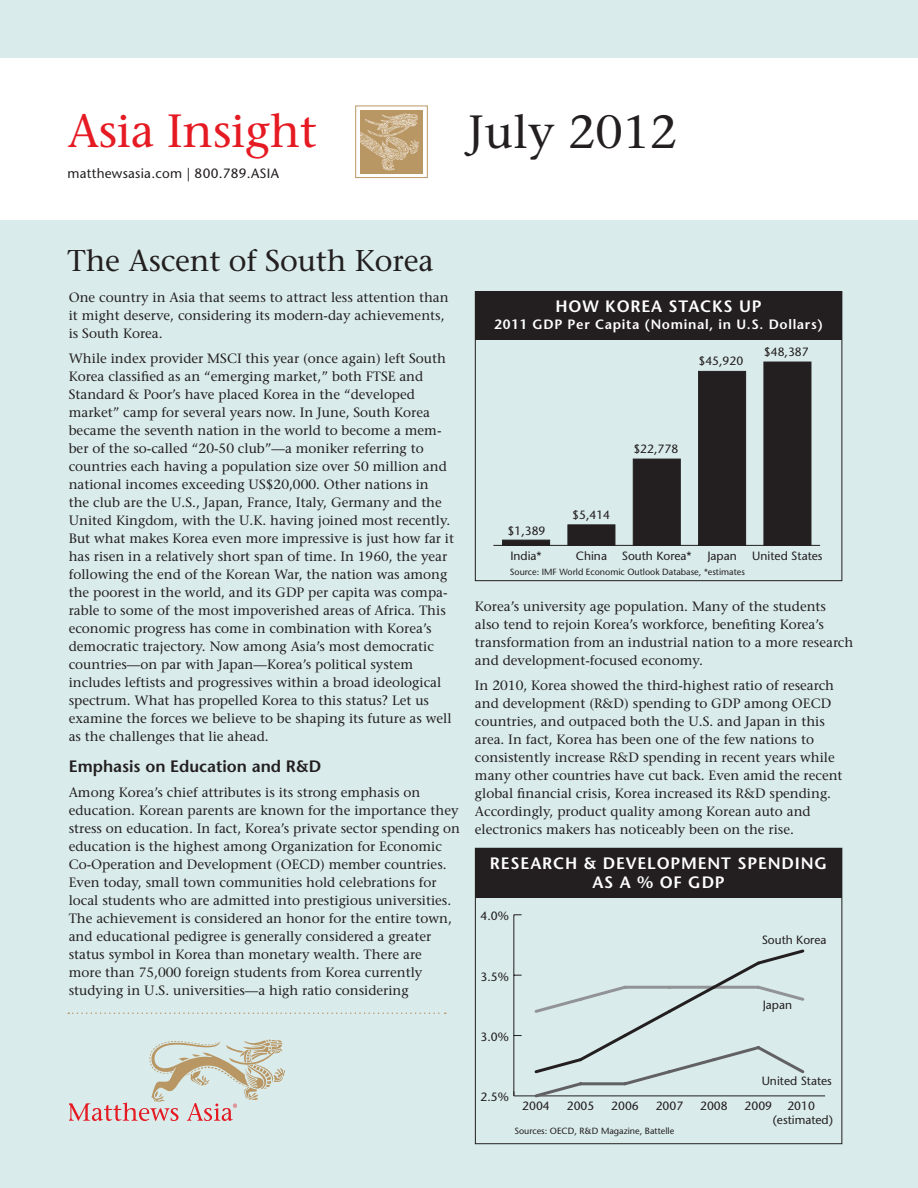
<style>
.page{position:relative;width:918px;height:1188px;background:#daebeb}
.page>*{position:absolute;margin:0;border:0;box-sizing:border-box;transform-origin:0 0}
.t1{font:500 46.5px "Stone Serif Std";letter-spacing:-.01em;color:#e51a23}
._1_Date{font:500 46.5px "Stone Serif Std";letter-spacing:.01em;color:#231f20}
._3_Body_text{font:500 30px "Stone Serif Std";letter-spacing:-.005em;color:#231f20}
.t2{font:600 16.5px/19.5px "Stone Sans Std";letter-spacing:.05em;color:#fff;text-align:center}
._2_Subhead{font:600 16.5px "Stone Sans Std";color:#231f20}
._3_Body_text-2{font:500 13.5px/18px "Stone Serif Std";color:#231f20}
.t3{font:600 13.5px "Stone Sans Std";letter-spacing:.05em;color:#fff}
.t4{font:500 13.5px "Stone Sans Std";letter-spacing:.02em;color:#231f20}
.t5{font:500 12px/14.4px "Stone Sans Std";color:#231f20;text-align:center}
.t6{font:500 9px "Stone Sans Std";color:#231f20}
</style>
<div class="page">
<div style="left:0;top:58px;width:918px;height:162px;background:#fff"></div>
<svg style="left:68px;top:1012px;width:378px;height:2px"></svg>
<svg style="left:69px;top:1040px;width:216px;height:81px"></svg>
<div style="left:356px;top:106px;width:72px;height:72px;border:1px solid #b99765"></div>
<img style="left:360px;top:110px;width:63px;height:63px">
<div style="left:475px;top:291px;width:367px;height:48px;background:#231f20"></div>
<hr style="left:493px;top:545px;width:327px;height:1px;background:#231f20">
<div style="left:502px;top:540px;width:48px;height:6px;background:#231f20"></div>
<div style="left:568px;top:524px;width:47px;height:22px;background:#231f20;border:1px solid #231f20"></div>
<div style="left:633px;top:459px;width:48px;height:87px;background:#231f20;border:1px solid #231f20"></div>
<div style="left:698px;top:371px;width:48px;height:175px;background:#231f20"></div>
<div style="left:764px;top:362px;width:47px;height:184px;background:#231f20"></div>
<div style="left:475px;top:291px;width:367px;height:290px;border:1px solid #231f20"></div>
<div style="left:475px;top:848px;width:367px;height:50px;background:#231f20"></div>
<div style="left:475px;top:848px;width:367px;height:296px;border:1px solid #231f20"></div>
<hr style="left:514px;top:1096px;width:311px;height:1px;background:#231f20">
<hr style="left:514px;top:915px;width:1px;height:181px;background:#231f20">
<svg style="left:532px;top:949px;width:275px;height:149px"></svg>
<p class="t1" style="left:68px;top:103px;width:251px">Asia Insight</p>
<p class="t4" style="left:68px;top:165px;width:213px">matthewsasia.com | 800.789.ASIA</p>
<p class="_3_Body_text" style="left:68px;top:243px;width:368px">The Ascent of South Korea</p>
<p class="_1_Date" style="left:468px;top:104px;width:210px">July 2012</p>
<p class="_3_Body_text-2" style="left:69px;top:288px;width:381px">One country in Asia that seems to attract less attention than it might deserve, considering its modern-day achievements, is South Korea.</p>
<p class="_3_Body_text-2" style="left:69px;top:349px;width:387px">While index provider MSCI this year (once again) left South Korea classified as an “emerging market,” both FTSE and Standard &amp; Poor’s have placed Korea in the “developed market” camp for several years now. In June, South Korea became the seventh nation in the world to become a mem&shy;ber of the so-called “20-50 club”—a moniker referring to countries each having a population size over 50 million and national incomes exceeding US$20,000. Other nations in<br>the club are the U.S., Japan, France, Italy, Germany and the United Kingdom, with the U.K. having joined most recently.<br>But what makes Korea even more impressive is just how far it has risen in a relatively short span of time. In 1960, the year following the end of the Korean War, the nation was among the poorest in the world, and its GDP per capita was compa&shy;rable to some of the most impoverished areas of Africa. This economic progress has come in combination with Korea’s democratic trajectory. Now among Asia’s most democratic countries—on par with Japan—Korea’s political system includes leftists and progressives within a broad ideological spectrum. What has propelled Korea to this status? Let us examine the forces we believe to be shaping its future as well as the challenges that lie ahead.</p>
<p class="_2_Subhead" style="left:69px;top:757px;width:254px">Emphasis on Education and R&amp;D</p>
<p class="_3_Body_text-2" style="left:69px;top:783px;width:393px">Among Korea’s chief attributes is its strong emphasis on education. Korean parents are known for the importance they stress on education. In fact, Korea’s private sector spending on education is the highest among Organization for Economic Co-Operation and Development (OECD) member countries.<br>Even today, small town communities hold celebrations for local students who are admitted into prestigious universities.<br>The achievement is considered an honor for the entire town, and educational pedigree is generally considered a greater status symbol in Korea than monetary wealth. There are<br>more than 75,000 foreign students from Korea currently studying in U.S. universities—a high ratio considering</p>
<p class="t2" style="left:555px;top:296px;width:208px">HOW KOREA STACKS UP</p>
<p class="t3" style="left:494px;top:316px;width:330px">2011 GDP Per Capita (Nominal, in U.S. Dollars)</p>
<p class="t5" style="left:698px;top:354px;width:46px">$45,920</p>
<p class="t5" style="left:764px;top:345px;width:46px">$48,387</p>
<p class="t5" style="left:508px;top:524px;width:39px">$1,389</p>
<p class="t5" style="left:572px;top:507px;width:39px">$5,414</p>
<p class="t5" style="left:633px;top:442px;width:46px">$22,778</p>
<p class="t5" style="left:510px;top:548px;width:33px">India*</p>
<p class="t5" style="left:576px;top:548px;width:117px">China South Korea*</p>
<p class="t5" style="left:707px;top:548px;width:31px">Japan</p>
<p class="t5" style="left:752px;top:548px;width:72px">United States</p>
<p class="t6" style="left:510px;top:567px;width:237px">Source: IMF World Economic Outlook Database, *estimates</p>
<p class="_3_Body_text-2" style="left:475px;top:597px;width:380px">Korea’s university age population. Many of the students also tend to rejoin Korea’s workforce, benefiting Korea’s transformation from an industrial nation to a more research and development-focused economy.</p>
<p class="_3_Body_text-2" style="left:475px;top:676px;width:369px">In 2010, Korea showed the third-highest ratio of research and development (R&amp;D) spending to GDP among OECD countries, and outpaced both the U.S. and Japan in this area. In fact, Korea has been one of the few nations to consistently increase R&amp;D spending in recent years while many other countries have cut back. Even amid the recent global financial crisis, Korea increased its R&amp;D spending.<br>Accordingly, product quality among Korean auto and electronics makers has noticeably been on the rise.</p>
<p class="t2" style="left:490px;top:853px;width:339px">RESEARCH &amp; DEVELOPMENT SPENDING<br>AS A % OF GDP</p>
<p class="t5" style="left:481px;top:909px;width:30px">4.0%</p>
<p class="t5" style="left:481px;top:969px;width:30px">3.5%</p>
<p class="t5" style="left:481px;top:1030px;width:30px">3.0%</p>
<p class="t5" style="left:762px;top:933px;width:66px">South Korea</p>
<p class="t5" style="left:763px;top:998px;width:31px">Japan</p>
<p class="t5" style="left:762px;top:1073px;width:72px">United States</p>
<p class="t5" style="left:481px;top:1090px;width:30px">2.5%</p>
<p class="t5" style="left:522px;top:1098px;width:29px">2004</p>
<p class="t5" style="left:567px;top:1098px;width:29px">2005</p>
<p class="t5" style="left:611px;top:1098px;width:29px">2006</p>
<p class="t5" style="left:656px;top:1098px;width:29px">2007</p>
<p class="t5" style="left:700px;top:1098px;width:29px">2008</p>
<p class="t5" style="left:745px;top:1098px;width:29px">2009</p>
<p class="t5" style="left:773px;top:1098px;width:62px">2010 (estimated)</p>
<p class="t6" style="left:514px;top:1125px;width:161px">Sources: OECD, R&amp;D Magazine, Battelle</p>
</div>
